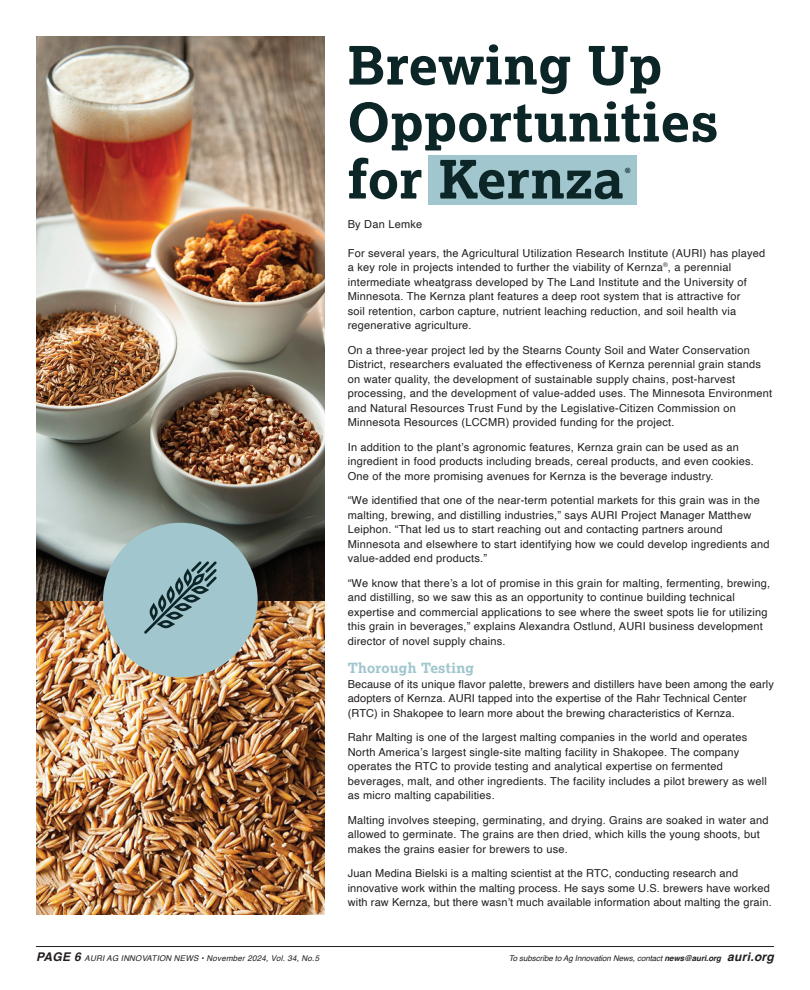
<style>
.page{position:relative;width:810px;height:990px;background:#fff}
.page>*{position:absolute;margin:0;border:0;box-sizing:border-box;transform-origin:0 0}
.t1{font:700 53px/57px "Lexia";letter-spacing:.02em;color:#0c2527}
.t2{font:700 14px "Lexia";letter-spacing:.02em;color:#a1c6ce}
.t3{font:italic 700 12px "Helvetica";letter-spacing:.025em;color:#231f20}
.t4{font:11px/14.5px "Helvetica";letter-spacing:.02em;color:#231f20}
.t5{font:italic 8px "Helvetica";letter-spacing:.025em;color:#231f20}
.t6{font:italic 8px "Helvetica";letter-spacing:-.01em;color:#231f20}
.t7{font:700 7px "Lexia";color:#0c2527}
.s1{font-weight:700;font-size:12px}
.s2{font-weight:700}
</style>
<div class="page">
<div style="left:428px;top:155px;width:209px;height:50px;background:#a1c6ce"></div>
<hr style="left:36px;top:946px;width:738px;height:1px;background:#231f20">
<img style="left:36px;top:36px;width:289px;height:878px">
<div style="left:103px;top:523px;width:155px;height:154px;background:#a1c6ce;border-radius:50%"></div>
<svg style="left:144px;top:561px;width:73px;height:73px"></svg>
<h1 class="t1" style="left:348px;top:35px;width:372px">Brewing Up<br>Opportunities for Kernza</h1>
<p class="t7" style="left:625px;top:165px;width:7px">®</p>
<p class="t4" style="left:348px;top:217px;width:76px">By Dan Lemke</p>
<p class="t4" style="left:348px;top:246px;width:419px">For several years, the Agricultural Utilization Research Institute (AURI) has played a key role in projects intended to further the viability of Kernza<sup>®</sup>, a perennial intermediate wheatgrass developed by The Land Institute and the University of Minnesota. The Kernza plant features a deep root system that is attractive for<br>soil retention, carbon capture, nutrient leaching reduction, and soil health via regenerative agriculture.</p>
<p class="t4" style="left:348px;top:343px;width:426px">On a three-year project led by the Stearns County Soil and Water Conservation District, researchers evaluated the effectiveness of Kernza perennial grain stands on water quality, the development of sustainable supply chains, post-harvest processing, and the development of value-added uses. The Minnesota Environment and Natural Resources Trust Fund by the Legislative-Citizen Commission on Minnesota Resources (LCCMR) provided funding for the project.</p>
<p class="t4" style="left:348px;top:440px;width:408px">In addition to the plant’s agronomic features, Kernza grain can be used as an ingredient in food products including breads, cereal products, and even cookies.<br>One of the more promising avenues for Kernza is the beverage industry.</p>
<p class="t4" style="left:348px;top:493px;width:423px">“We identified that one of the near-term potential markets for this grain was in the malting, brewing, and distilling industries,” says AURI Project Manager Matthew Leiphon. “That led us to start reaching out and contacting partners around Minnesota and elsewhere to start identifying how we could develop ingredients and value-added end products.”</p>
<p class="t4" style="left:348px;top:576px;width:424px">“We know that there’s a lot of promise in this grain for malting, fermenting, brewing, and distilling, so we saw this as an opportunity to continue building technical expertise and commercial applications to see where the sweet spots lie for utilizing this grain in beverages,” explains Alexandra Ostlund, AURI business development director of novel supply chains.</p>
<p class="t2" style="left:348px;top:659px;width:128px">Thorough Testing</p>
<p class="t4" style="left:348px;top:677px;width:428px">Because of its unique flavor palette, brewers and distillers have been among the early adopters of Kernza. AURI tapped into the expertise of the Rahr Technical Center (RTC) in Shakopee to learn more about the brewing characteristics of Kernza.</p>
<p class="t4" style="left:348px;top:730px;width:421px">Rahr Malting is one of the largest malting companies in the world and operates North America’s largest single-site malting facility in Shakopee. The company operates the RTC to provide testing and analytical expertise on fermented beverages, malt, and other ingredients. The facility includes a pilot brewery as well as micro malting capabilities.</p>
<p class="t4" style="left:348px;top:813px;width:422px">Malting involves steeping, germinating, and drying. Grains are soaked in water and allowed to germinate. The grains are then dried, which kills the young shoots, but makes the grains easier for brewers to use.</p>
<p class="t4" style="left:348px;top:866px;width:426px">Juan Medina Bielski is a malting scientist at the RTC, conducting research and innovative work within the malting process. He says some U.S. brewers have worked with raw Kernza, but there wasn’t much available information about malting the grain.</p>
<p class="t5" style="left:36px;top:952px;width:285px"><span class="s1">PAGE 6</span> AURI AG INNOVATION NEWS • November 2024, Vol. 34, No.5</p>
<p class="t3" style="left:727px;top:949px;width:48px">auri.org</p>
<p class="t6" style="left:509px;top:952px;width:214px">To subscribe to Ag Innovation News, contact <span class="s2">news@auri.org</span></p>
</div>
